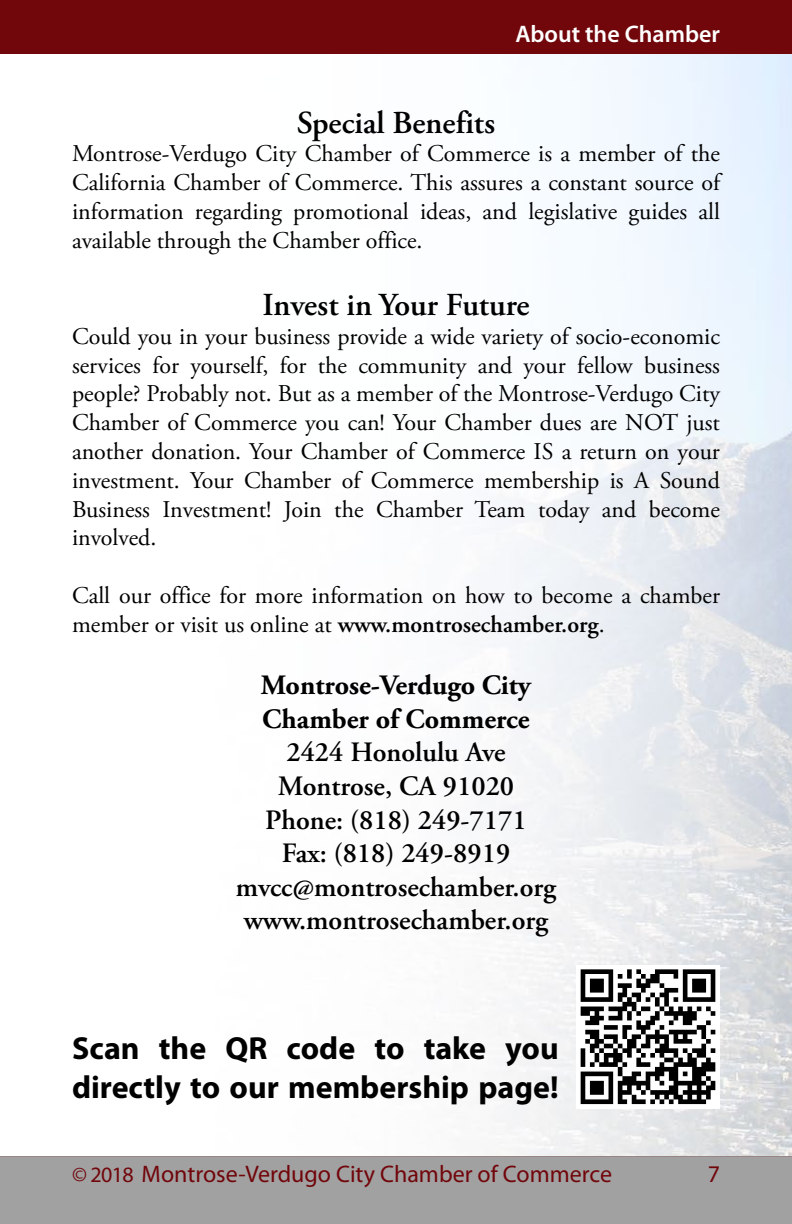
<style>
.page{position:relative;width:792px;height:1224px;background:#fff}
.page>*{position:absolute;margin:0;border:0;box-sizing:border-box;transform-origin:0 0}
.t1{font:700 32px/38.4px "Myriad Pro";color:#000}
.t2{font:600 32px "Adobe Garamond Pro";color:#000}
.t3{font:600 28px/33.6px "Adobe Garamond Pro";color:#000;text-align:center}
.t4{font:24px/28.8px "Adobe Garamond Pro";color:#000;text-align:justify}
.t5{font:24px "Myriad Pro";color:#71060b}
.t6{font:600 24px "Myriad Pro";color:#fff}
.s1{font-weight:600}
.s2{font-weight:700}
.s3{font-size:22px}
</style>
<div class="page">
<div style="left:0;top:1155px;width:792px;height:69px;background:#a1a1a1"></div>
<img style="left:486px;top:54px;width:306px;height:1101px">
<div style="left:0;top:0;width:792px;height:54px;background:#71060b"></div>
<div style="left:576px;top:965px;width:144px;height:144px;background:#fff"></div>
<svg style="left:581px;top:969px;width:134px;height:135px"></svg>
<p class="t6" style="left:515px;top:19px;width:206px">About the Chamber</p>
<p class="t2" style="left:297px;top:104px;width:200px">Special Benefits</p>
<p class="t4" style="left:72px;top:140px;width:650px">Montrose-Verdugo City Chamber of Commerce is a member of the California Chamber of Commerce. This assures a constant source of information regarding promotional ideas, and legislative guides all available through the Chamber office.</p>
<p class="t2" style="left:262px;top:286px;width:269px">Invest in Your Future</p>
<p class="t4" style="left:72px;top:323px;width:650px">Could you in your business provide a wide variety of socio-economic services for yourself, for the community and your fellow business people? Probably not. But as a member of the Montrose-Verdugo City Chamber of Commerce you can! Your Chamber dues are NOT just another donation. Your Chamber of Commerce IS a return on your investment. Your Chamber of Commerce membership is A Sound Business Investment! Join the Chamber Team today and become involved.</p>
<p class="t4" style="left:72px;top:582px;width:650px">Call our office for more information on how to become a chamber member or visit us online at <span class="s1">www.montrosechamber.org</span>.</p>
<p class="t3" style="left:236px;top:669px;width:322px"><span class="s2">Montrose-Verdugo City<br>Chamber of Commerce<br></span>2424 Honolulu Ave<br>Montrose, CA 91020<br>Phone: (818) 249-7171<br>Fax: (818) 249-8919 mvcc@montrosechamber.org www.montrosechamber.org</p>
<p class="t1" style="left:72px;top:1028px;width:488px">Scan the QR code to take you directly to our membership page!</p>
<p class="t5" style="left:72px;top:1159px;width:542px"><span class="s3">© 2018</span> Montrose-Verdugo City Chamber of Commerce</p>
<p class="t5" style="left:708px;top:1159px;width:14px">7</p>
</div>
